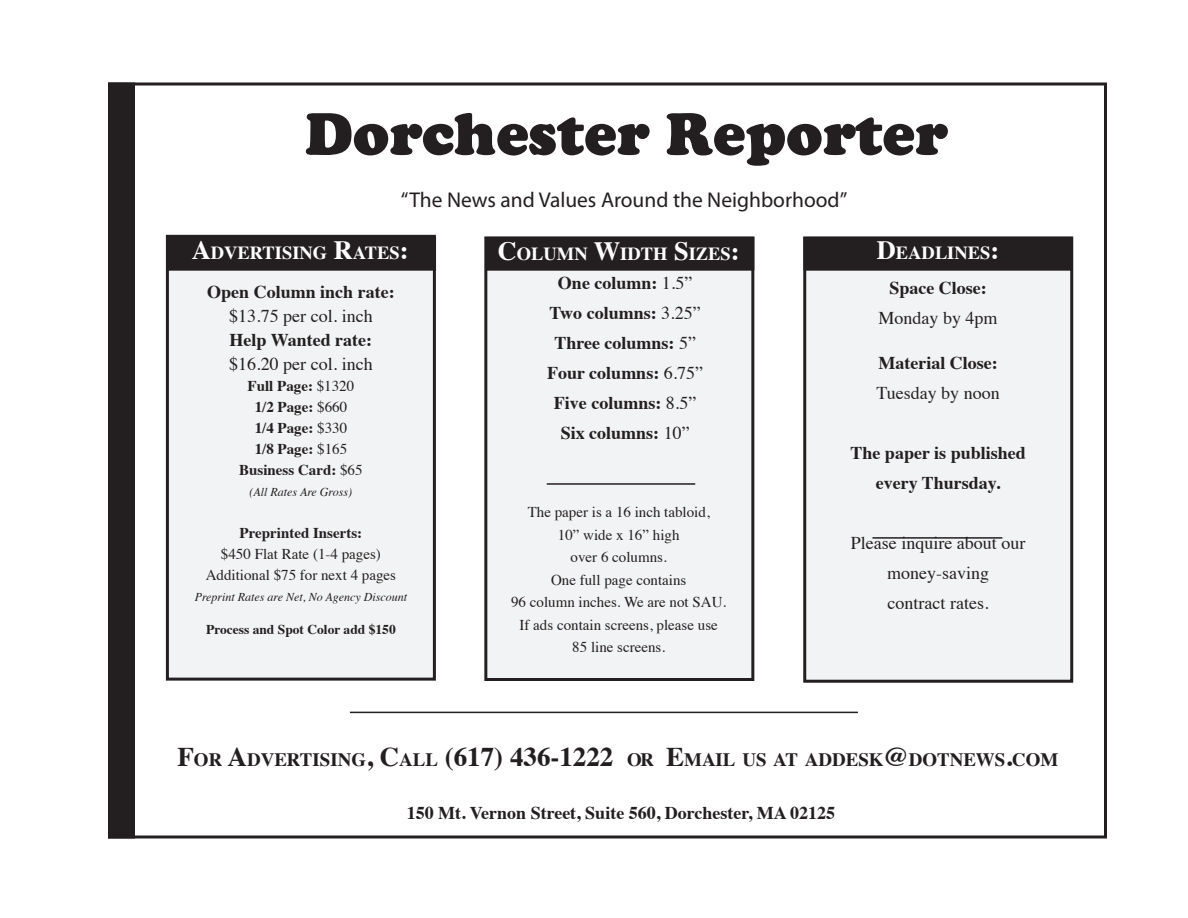
<style>
.page{position:relative;width:1188px;height:918px;background:#fff}
.page>*{position:absolute;margin:0;border:0;box-sizing:border-box;transform-origin:0 0}
.t1{font:57px "Copperfield";color:#231f20}
.t2{font:21.45px "Myriad Pro";color:#231f20}
.t3{font:700 18.9px "Times";color:#231f20}
.t4{font:700 18.45px "Times";color:#fff}
.t5{font:700 18px/30px "Times";color:#231f20;text-align:center}
.t6{font:18px/30px "Times";color:#231f20;text-align:center}
.t7{font:15px/22.5px "Times";color:#231f20;text-align:center}
.t8{font:700 15px/21px "Times";color:#231f20;text-align:center}
.t9{font:700 13.5px "Times";color:#231f20}
.t10{font:italic 12px "Times";color:#231f20}
.s1{color:#fff}
.s2{font-size:26.4px}
.s3{font-weight:400}
.s4{font-size:27px}
</style>
<div class="page">
<div style="left:109px;top:83px;width:25px;height:755px;background:#231f20"></div>
<div style="left:108px;top:82px;width:27px;height:756px;border:2px solid #231f20"></div>
<div style="left:167px;top:236px;width:267px;height:443px;background:#f2f3f4"></div>
<div style="left:166px;top:235px;width:270px;height:446px;border:3px solid #231f20"></div>
<div style="left:486px;top:238px;width:267px;height:442px;background:#f2f3f4"></div>
<div style="left:484px;top:236px;width:270px;height:445px;border:3px solid #231f20"></div>
<div style="left:805px;top:238px;width:267px;height:443px;background:#f2f3f4"></div>
<div style="left:803px;top:236px;width:270px;height:447px;border:3px solid #231f20"></div>
<div style="left:168px;top:238px;width:267px;height:32px;background:#231f20"></div>
<div style="left:168px;top:237px;width:268px;height:34px;border:2px solid #231f20"></div>
<div style="left:487px;top:238px;width:267px;height:32px;background:#231f20"></div>
<div style="left:486px;top:237px;width:268px;height:34px;border:2px solid #231f20"></div>
<div style="left:804px;top:238px;width:267px;height:32px;background:#231f20"></div>
<div style="left:803px;top:237px;width:269px;height:34px;border:2px solid #231f20"></div>
<hr style="left:547px;top:483px;width:148px;height:2px;background:#231f20">
<hr style="left:872px;top:537px;width:130px;height:2px;background:#231f20">
<hr style="left:350px;top:712px;width:508px;height:1px;background:#231f20">
<h1 class="t1" style="left:305px;top:96px;width:644px">Dorchester Reporter</h1>
<p class="t2" style="left:395px;top:187px;width:454px"><span class="s1">“</span>“The News and Values Around the Neighborhood”</p>
<p class="t4" style="left:192px;top:235px;width:218px"><span class="s2">A</span>DVERTISING <span class="s2">R</span>ATES<span class="s2">:</span></p>
<p class="t4" style="left:498px;top:236px;width:243px"><span class="s2">C</span>OLUMN <span class="s2">W</span>IDTH <span class="s2">S</span>IZES<span class="s2">:</span></p>
<p class="t4" style="left:877px;top:236px;width:124px"><span class="s2">D</span>EADLINES<span class="s2">:</span></p>
<p class="t5" style="left:207px;top:275px;width:189px">Open Column inch rate:</p>
<p class="t6" style="left:229px;top:299px;width:145px">$13.75 per col. inch</p>
<p class="t5" style="left:230px;top:323px;width:144px">Help Wanted rate:</p>
<p class="t6" style="left:229px;top:347px;width:145px">$16.20 per col. inch</p>
<p class="t8" style="left:239px;top:374px;width:125px">Full Page: <span class="s3">$1320<br></span>1/2 Page: <span class="s3">$660<br></span>1/4 Page: <span class="s3">$330<br></span>1/8 Page: <span class="s3">$165<br></span>Business Card: <span class="s3">$65</span></p>
<p class="t10" style="left:250px;top:482px;width:104px">(All Rates Are Gross)</p>
<p class="t8" style="left:240px;top:521px;width:124px">Preprinted Inserts:</p>
<p class="t7" style="left:206px;top:542px;width:192px;line-height:21px">$450 Flat Rate (1-4 pages)<br>Additional $75 for next 4 pages</p>
<p class="t10" style="left:195px;top:587px;width:214px">Preprint Rates are Net, No Agency Discount</p>
<p class="t9" style="left:206px;top:617px;width:191px">Process and Spot Color add $150</p>
<p class="t5" style="left:547px;top:266px;width:158px">One column: <span class="s3">1.5”<br></span>Two columns: <span class="s3">3.25”<br></span>Three columns: <span class="s3">5”<br></span>Four columns: <span class="s3">6.75”<br></span>Five columns: <span class="s3">8.5”<br></span>Six columns: <span class="s3">10”</span></p>
<p class="t5" style="left:889px;top:271px;width:99px">Space Close:</p>
<p class="t6" style="left:879px;top:302px;width:120px">Monday by 4pm</p>
<p class="t5" style="left:878px;top:346px;width:121px">Material Close:</p>
<p class="t6" style="left:876px;top:377px;width:125px">Tuesday by noon</p>
<p class="t7" style="left:511px;top:499px;width:217px">The paper is a 16 inch tabloid,<br>10” wide x 16” high<br>over 6 columns.<br>One full page contains<br>96 column inches. We are not SAU.<br>If ads contain screens, please use<br>85 line screens.</p>
<p class="t5" style="left:850px;top:436px;width:177px">The paper is published every Thursday.</p>
<p class="t6" style="left:851px;top:527px;width:176px">Please inquire about our money-saving<br>contract rates.</p>
<p class="t3" style="left:177px;top:741px;width:882px"><span class="s4">F</span>OR <span class="s4">A</span>DVERTISING<span class="s4">, C</span>ALL <span class="s4">(617) 436-1222</span> OR <span class="s4">E</span>MAIL US AT ADDESK<span class="s4">@</span>DOTNEWS<span class="s4">.</span>COM</p>
<p class="t5" style="left:407px;top:796px;width:430px">150 Mt. Vernon Street, Suite 560, Dorchester, MA 02125</p>
</div>
